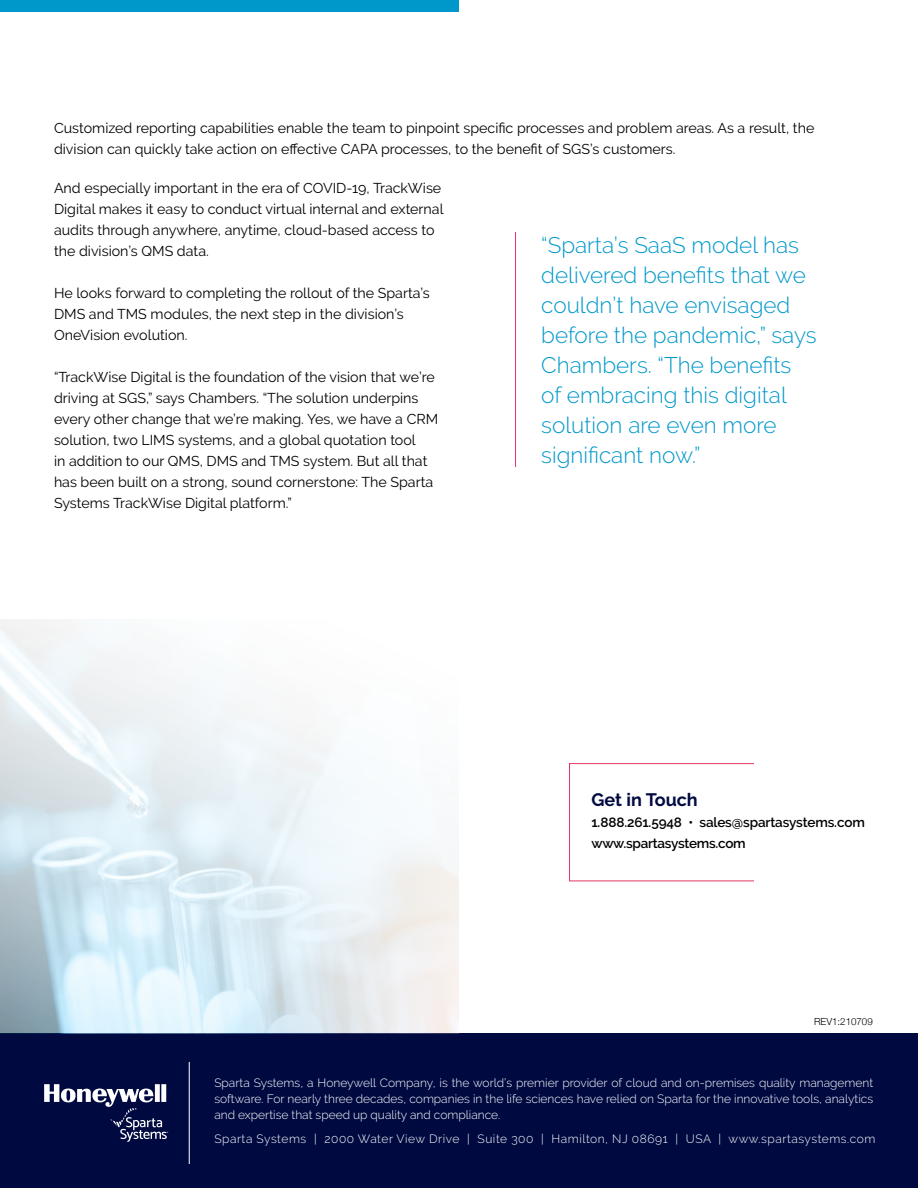
<style>
.page{position:relative;width:918px;height:1188px;background:#fff}
.page>*{position:absolute;margin:0;border:0;box-sizing:border-box;transform-origin:0 0}
.Callout{font:300 22.5px/30px "Raleway";color:#0098ca}
.t1{font:700 18px "Raleway";color:#000a41}
.Bodycopy{font:14.25px/21px "Raleway";color:#000}
.t2{font:600 13.5px "Raleway";letter-spacing:-.01em;color:#000}
.t3{font:300 12px/15.8px "Raleway";letter-spacing:.03em;color:#fff;text-align:justify}
.Bodycopy-2{font:300 9.75px "Helvetica Neue";color:#000}
</style>
<div class="page">
<div style="left:0;top:1033px;width:918px;height:155px;background:#000a41"></div>
<svg style="left:44px;top:1084px;width:124px;height:58px"></svg>
<hr style="left:189px;top:1062px;width:1px;height:102px;background:#fff">
<div style="left:0;top:0;width:459px;height:12px;background:#0098ca"></div>
<svg style="left:569px;top:763px;width:185px;height:118px"></svg>
<hr style="left:515px;top:232px;width:1px;height:235px;background:#e63562">
<p class="Bodycopy" style="left:54px;top:118px;width:762px">Customized reporting capabilities enable the team to pinpoint specific processes and problem areas. As a result, the division can quickly take action on effective CAPA processes, to the benefit of SGS’s customers.</p>
<p class="Bodycopy" style="left:54px;top:177px;width:391px">And especially important in the era of COVID-19, TrackWise Digital makes it easy to conduct virtual internal and external audits through anywhere, anytime, cloud-based access to the division’s QMS data.</p>
<p class="Bodycopy" style="left:54px;top:282px;width:377px">He looks forward to completing the rollout of the Sparta’s<br>DMS and TMS modules, the next step in the division’s<br>OneVision evolution.</p>
<p class="Bodycopy" style="left:54px;top:366px;width:386px">“TrackWise Digital is the foundation of the vision that we’re driving at SGS,” says Chambers. “The solution underpins every other change that we’re making. Yes, we have a CRM solution, two LIMS systems, and a global quotation tool<br>in addition to our QMS, DMS and TMS system. But all that has been built on a strong, sound cornerstone: The Sparta Systems TrackWise Digital platform.”</p>
<p class="Callout" style="left:541px;top:230px;width:266px">“Sparta’s SaaS model has delivered benefits that we couldn’t have envisaged</p>
<p class="Callout" style="left:541px;top:320px;width:277px">before the pandemic,” says<br>Chambers. “The benefits</p>
<p class="Callout" style="left:541px;top:380px;width:247px">of embracing this digital</p>
<p class="Callout" style="left:541px;top:410px;width:237px">solution are even more significant now.”</p>
<p class="t1" style="left:591px;top:790px;width:108px">Get in Touch</p>
<p class="t2" style="left:591px;top:815px;width:275px">1.888.261.5948 • sales@spartasystems.com</p>
<p class="t2" style="left:591px;top:836px;width:156px">www.spartasystems.com</p>
<p class="Bodycopy-2" style="left:814px;top:1014px;width:60px">REV1:210709</p>
<p class="t3" style="left:214px;top:1075px;width:660px">Sparta Systems, a Honeywell Company, is the world’s premier provider of cloud and on-premises quality management software. For nearly three decades, companies in the life sciences have relied on Sparta for the innovative tools, analytics and expertise that speed up quality and compliance.</p>
<p class="t3" style="left:214px;top:1131px;width:663px">Sparta Systems | 2000 Water View Drive | Suite 300 | Hamilton, NJ 08691 | USA | www.spartasystems.com</p>
</div>
